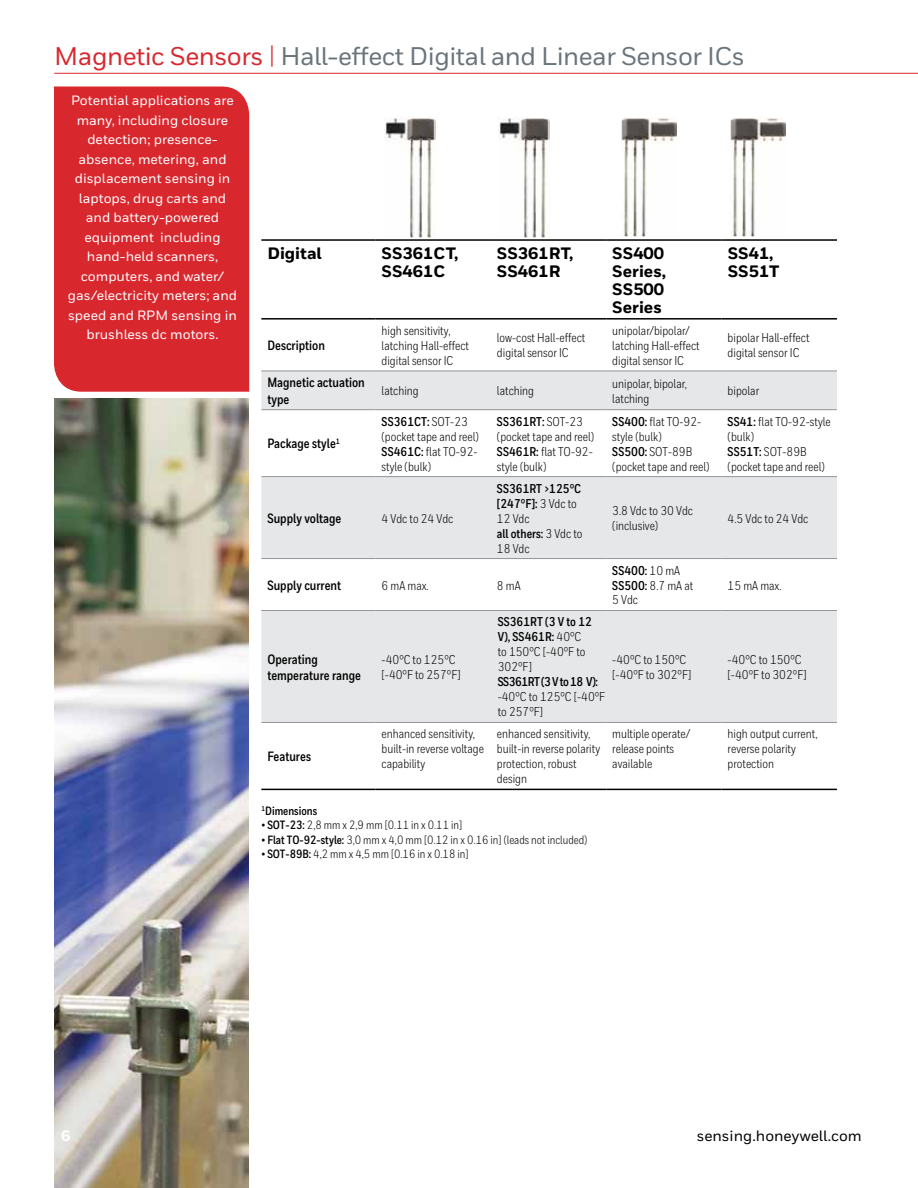
<style>
.page{position:relative;width:918px;height:1188px;background:#fff}
.page>*{position:absolute;margin:0;border:0;box-sizing:border-box;transform-origin:0 0}
.t1{font:500 25.5px "Honeywell Sans";letter-spacing:-.02em;color:#6a747b}
.t2{font:800 16.5px/18px "Honeywell Sans";color:#000}
.t3{font:500 15px "Honeywell Sans";color:#000}
.t4{font:800 15px "Honeywell Sans";color:#fff}
.t5{font:500 13.5px/19.5px "Honeywell Sans";color:#fff;text-align:center}
.t6{font:700 13.5px/16.2px "Honeywell Cond";color:#000}
.t7{font:12.75px/15px "Honeywell Cond";color:#000}
.t8{font:700 12.75px/15px "Honeywell Cond";color:#000}
.t9{font:700 12.75px "Honeywell Cond";letter-spacing:-.04em;color:#000}
.t10{font:12px "Honeywell Cond";color:#000}
.t11{font:700 12px "Honeywell Cond";color:#000}
.s1{color:#d9272e}
.s2{font-weight:400;color:#d9272e}
.s3{font-weight:700}
.s4{font-weight:400}
</style>
<div class="page">
<div style="left:54px;top:86px;width:196px;height:306px;background:#d9272e"></div>
<img style="left:54px;top:398px;width:194px;height:790px">
<svg style="left:261px;top:372px;width:576px;height:350px;fill:#e6e7e8"></svg>
<hr style="left:261px;top:239px;width:115px;height:2px;background:#000">
<hr style="left:376px;top:239px;width:115px;height:2px;background:#000">
<hr style="left:491px;top:239px;width:115px;height:2px;background:#000">
<hr style="left:606px;top:239px;width:116px;height:2px;background:#000">
<hr style="left:722px;top:239px;width:115px;height:2px;background:#000">
<hr style="left:261px;top:318px;width:115px;height:2px;background:#000">
<hr style="left:376px;top:318px;width:115px;height:2px;background:#000">
<hr style="left:491px;top:318px;width:115px;height:2px;background:#000">
<hr style="left:606px;top:318px;width:116px;height:2px;background:#000">
<hr style="left:722px;top:318px;width:115px;height:2px;background:#000">
<hr style="left:261px;top:371px;width:115px;height:1px;background:#939598">
<hr style="left:376px;top:371px;width:115px;height:1px;background:#939598">
<hr style="left:491px;top:371px;width:115px;height:1px;background:#939598">
<hr style="left:606px;top:371px;width:116px;height:1px;background:#939598">
<hr style="left:722px;top:371px;width:115px;height:1px;background:#939598">
<hr style="left:261px;top:409px;width:115px;height:1px;background:#939598">
<hr style="left:376px;top:409px;width:115px;height:1px;background:#939598">
<hr style="left:491px;top:409px;width:115px;height:1px;background:#939598">
<hr style="left:606px;top:409px;width:116px;height:1px;background:#939598">
<hr style="left:722px;top:409px;width:115px;height:1px;background:#939598">
<hr style="left:261px;top:476px;width:115px;height:1px;background:#939598">
<hr style="left:376px;top:476px;width:115px;height:1px;background:#939598">
<hr style="left:491px;top:476px;width:115px;height:1px;background:#939598">
<hr style="left:606px;top:476px;width:116px;height:1px;background:#939598">
<hr style="left:722px;top:476px;width:115px;height:1px;background:#939598">
<hr style="left:261px;top:558px;width:115px;height:1px;background:#939598">
<hr style="left:376px;top:558px;width:115px;height:1px;background:#939598">
<hr style="left:491px;top:558px;width:115px;height:1px;background:#939598">
<hr style="left:606px;top:558px;width:116px;height:1px;background:#939598">
<hr style="left:722px;top:558px;width:115px;height:1px;background:#939598">
<hr style="left:261px;top:610px;width:115px;height:1px;background:#939598">
<hr style="left:376px;top:610px;width:115px;height:1px;background:#939598">
<hr style="left:491px;top:610px;width:115px;height:1px;background:#939598">
<hr style="left:606px;top:610px;width:116px;height:1px;background:#939598">
<hr style="left:722px;top:610px;width:115px;height:1px;background:#939598">
<hr style="left:261px;top:722px;width:115px;height:1px;background:#939598">
<hr style="left:376px;top:722px;width:115px;height:1px;background:#939598">
<hr style="left:491px;top:722px;width:115px;height:1px;background:#939598">
<hr style="left:606px;top:722px;width:116px;height:1px;background:#939598">
<hr style="left:722px;top:722px;width:115px;height:1px;background:#939598">
<hr style="left:261px;top:789px;width:115px;height:1px;background:#000">
<hr style="left:376px;top:789px;width:115px;height:1px;background:#000">
<hr style="left:491px;top:789px;width:115px;height:1px;background:#000">
<hr style="left:606px;top:789px;width:116px;height:1px;background:#000">
<hr style="left:722px;top:789px;width:115px;height:1px;background:#000">
<img style="left:622px;top:117px;width:54px;height:120px">
<img style="left:385px;top:117px;width:51px;height:121px">
<img style="left:499px;top:117px;width:51px;height:121px">
<img style="left:730px;top:117px;width:55px;height:120px">
<hr style="left:54px;top:73px;width:864px;height:1px;background:#d9272e">
<h1 class="t1" style="left:54px;top:41px;width:692px"><span class="s1">Magnetic Sensors</span> <span class="s2">|</span> Hall-effect Digital and Linear Sensor ICs</h1>
<p class="t5" style="left:68px;top:91px;width:171px">Potential applications are many, including closure detection; presence&shy;absence, metering, and displacement sensing in laptops, drug carts and and battery-powered equipment including hand-held scanners, computers, and water/ gas/electricity meters; and speed and RPM sensing in brushless dc motors.</p>
<p class="t2" style="left:267px;top:245px;width:56px">Digital</p>
<p class="t2" style="left:382px;top:245px;width:78px">SS361CT,<br>SS461C</p>
<p class="t2" style="left:497px;top:245px;width:78px">SS361RT,<br>SS461R</p>
<p class="t2" style="left:612px;top:245px;width:55px;text-align:justify">SS400<br>Series, SS500<br>Series</p>
<p class="t2" style="left:728px;top:245px;width:53px">SS41,<br>SS51T</p>
<p class="t6" style="left:267px;top:338px;width:59px">Description</p>
<p class="t7" style="left:382px;top:323px;width:89px">high sensitivity, latching Hall-effect digital sensor IC</p>
<p class="t7" style="left:497px;top:331px;width:90px">low-cost Hall-effect digital sensor IC</p>
<p class="t7" style="left:612px;top:323px;width:89px">unipolar/bipolar/ latching Hall-effect digital sensor IC</p>
<p class="t7" style="left:728px;top:331px;width:83px">bipolar Hall-effect digital sensor IC</p>
<p class="t6" style="left:267px;top:375px;width:99px">Magnetic actuation type</p>
<p class="t7" style="left:382px;top:383px;width:39px">latching</p>
<p class="t7" style="left:497px;top:383px;width:39px">latching</p>
<p class="t7" style="left:612px;top:376px;width:76px">unipolar, bipolar, latching</p>
<p class="t7" style="left:728px;top:383px;width:33px">bipolar</p>
<p class="t6" style="left:267px;top:436px;width:74px">Package style<sup>1</sup></p>
<p class="t7" style="left:382px;top:414px;width:99px"><span class="s3">SS361CT:</span> SOT-23 (pocket tape and reel)<br><span class="s3">SS461C:</span> flat TO-92- style (bulk)</p>
<p class="t7" style="left:497px;top:414px;width:99px"><span class="s3">SS361RT:</span> SOT-23 (pocket tape and reel)<br><span class="s3">SS461R:</span> flat TO-92- style (bulk)</p>
<p class="t7" style="left:612px;top:414px;width:99px"><span class="s3">SS400:</span> flat TO-92- style (bulk)<br><span class="s3">SS500:</span> SOT-89B (pocket tape and reel)</p>
<p class="t7" style="left:728px;top:414px;width:105px"><span class="s3">SS41:</span> flat TO-92-style (bulk)<br><span class="s3">SS51T:</span> SOT-89B (pocket tape and reel)</p>
<p class="t6" style="left:267px;top:510px;width:76px">Supply voltage</p>
<p class="t7" style="left:382px;top:511px;width:73px">4 Vdc to 24 Vdc</p>
<p class="t8" style="left:497px;top:481px;width:87px">SS361RT &gt;125°C [247°F]: <span class="s4">3 Vdc to<br>12 Vdc<br></span>all others: <span class="s4">3 Vdc to<br>18 Vdc</span></p>
<p class="t6" style="left:267px;top:577px;width:75px">Supply current</p>
<p class="t7" style="left:382px;top:578px;width:49px">6 mA max.</p>
<p class="t7" style="left:497px;top:578px;width:25px">8 mA</p>
<p class="t7" style="left:612px;top:503px;width:82px">3.8 Vdc to 30 Vdc (inclusive)</p>
<p class="t7" style="left:728px;top:511px;width:82px">4.5 Vdc to 24 Vdc</p>
<p class="t7" style="left:612px;top:563px;width:82px"><span class="s3">SS400:</span> 10 mA<br><span class="s3">SS500:</span> 8.7 mA at<br>5 Vdc</p>
<p class="t7" style="left:728px;top:578px;width:55px">15 mA max.</p>
<p class="t6" style="left:267px;top:651px;width:95px">Operating temperature range</p>
<p class="t7" style="left:382px;top:652px;width:81px">-40°C to 125°C [-40°F to 257°F]</p>
<p class="t7" style="left:498px;top:615px;width:96px"><span class="s3">SS361RT (3 V to 12<br>V), SS461R:</span> 40°C to 150°C [-40°F to<br>302°F]</p>
<p class="t9" style="left:498px;top:674px;width:102px">SS361RT (3 V to 18 V):</p>
<p class="t7" style="left:498px;top:690px;width:109px">-40°C to 125°C [-40°F to 257°F]</p>
<p class="t7" style="left:612px;top:652px;width:81px">-40°C to 150°C [-40°F to 302°F]</p>
<p class="t7" style="left:728px;top:652px;width:81px">-40°C to 150°C [-40°F to 302°F]</p>
<p class="t6" style="left:267px;top:749px;width:45px">Features</p>
<p class="t7" style="left:382px;top:727px;width:104px">enhanced sensitivity, built-in reverse voltage capability</p>
<p class="t7" style="left:497px;top:727px;width:105px">enhanced sensitivity, built-in reverse polarity protection, robust design</p>
<p class="t7" style="left:612px;top:727px;width:80px">multiple operate/ release points available</p>
<p class="t7" style="left:728px;top:726px;width:91px">high output current, reverse polarity protection</p>
<p class="t11" style="left:261px;top:804px;width:57px"><sup>1</sup>Dimensions</p>
<p class="t10" style="left:261px;top:818px;width:202px">• <span class="s3">SOT-23:</span> 2,8 mm x 2,9 mm [0.11 in x 0.11 in]</p>
<p class="t10" style="left:261px;top:832px;width:328px">• <span class="s3">Flat TO-92-style:</span> 3,0 mm x 4,0 mm [0.12 in x 0.16 in] (leads not included)</p>
<p class="t10" style="left:261px;top:847px;width:209px">• <span class="s3">SOT-89B:</span> 4,2 mm x 4,5 mm [0.16 in x 0.18 in]</p>
<p class="t4" style="left:61px;top:1127px;width:11px">6</p>
<p class="t3" style="left:697px;top:1127px;width:167px">sensing.honeywell.com</p>
</div>
